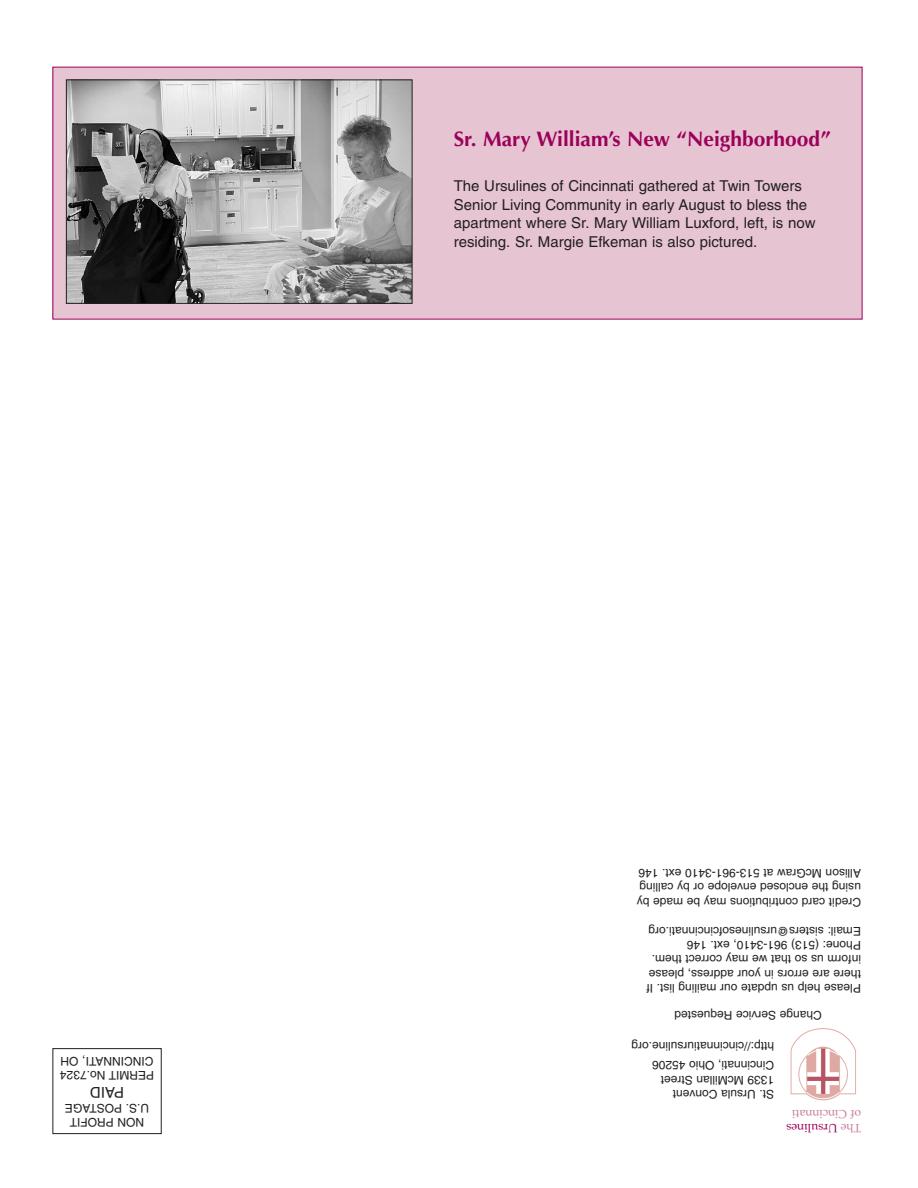
<style>
.page{position:relative;width:918px;height:1188px;background:#fff}
.page>*{position:absolute;margin:0;border:0;box-sizing:border-box;transform-origin:0 0}
.t1{font:700 21px "Optima";color:#9c0159}
.t2{font:15px/18.8px "Helvetica";color:#231f20}
.t3{font:12px/14.4px "Helvetica";color:#231f20}
.t4{font:12px/13.5px "Book Antiqua";color:#c77e9e}
.s1{color:#9c0159}
</style>
<div class="page">
<div style="left:52px;top:1048px;width:110px;height:86px;border:1px solid #231f20"></div>
<img style="left:790px;top:1029px;width:66px;height:72px">
<div style="left:53px;top:67px;width:809px;height:252px;background:#e6c4d2"></div>
<img style="left:68px;top:82px;width:342px;height:220px">
<div style="left:66px;top:80px;width:346px;height:224px;border:1px solid #231f20"></div>
<h1 class="t1" style="left:454px;top:127px;width:379px">Sr. Mary William’s New “Neighborhood”</h1>
<p class="t2" style="left:454px;top:178px;width:363px">The Ursulines of Cincinnati gathered at Twin Towers Senior Living Community in early August to bless the apartment where Sr. Mary William Luxford, left, is now residing. Sr. Margie Efkeman is also pictured.</p>
<p class="t3" style="left:861px;top:908px;width:226px;rotate:-180deg">Credit card contributions may be made by using the enclosed envelope or by calling<br>Allison McGraw at 513-961-3410 ext. 146</p>
<p class="t3" style="left:861px;top:995px;width:216px;rotate:-180deg">Please help us update our mailing list. If there are errors in your address, please inform us so that we may correct them.<br>Phone: (513) 961-3410, ext. 146<br>Email: sisters@ursulinesofcincinnati.org</p>
<p class="t3" style="left:822px;top:1022px;width:149px;rotate:-180deg">Change Service Requested</p>
<p class="t3" style="left:774px;top:1053px;width:144px;rotate:-180deg">http://cincinnatiursuline.org</p>
<p class="t3" style="left:154px;top:1082px;width:96px;rotate:-180deg">PERMIT No.7324<br>CINCINNATI, OH</p>
<p class="t3" style="left:774px;top:1100px;width:124px;rotate:-180deg">St. Ursula Convent<br>1339 McMillan Street<br>Cincinnati, Ohio 45206</p>
<p class="t2" style="left:124px;top:1100px;width:35px;rotate:-180deg">PAID</p>
<p class="t3" style="left:149px;top:1128px;width:86px;text-align:center;rotate:-180deg">NON PROFIT<br>U.S. POSTAGE</p>
<p class="t4" style="left:861px;top:1135px;width:76px;rotate:-180deg">The <span class="s1">Ursulines </span>of Cincinnati</p>
</div>
